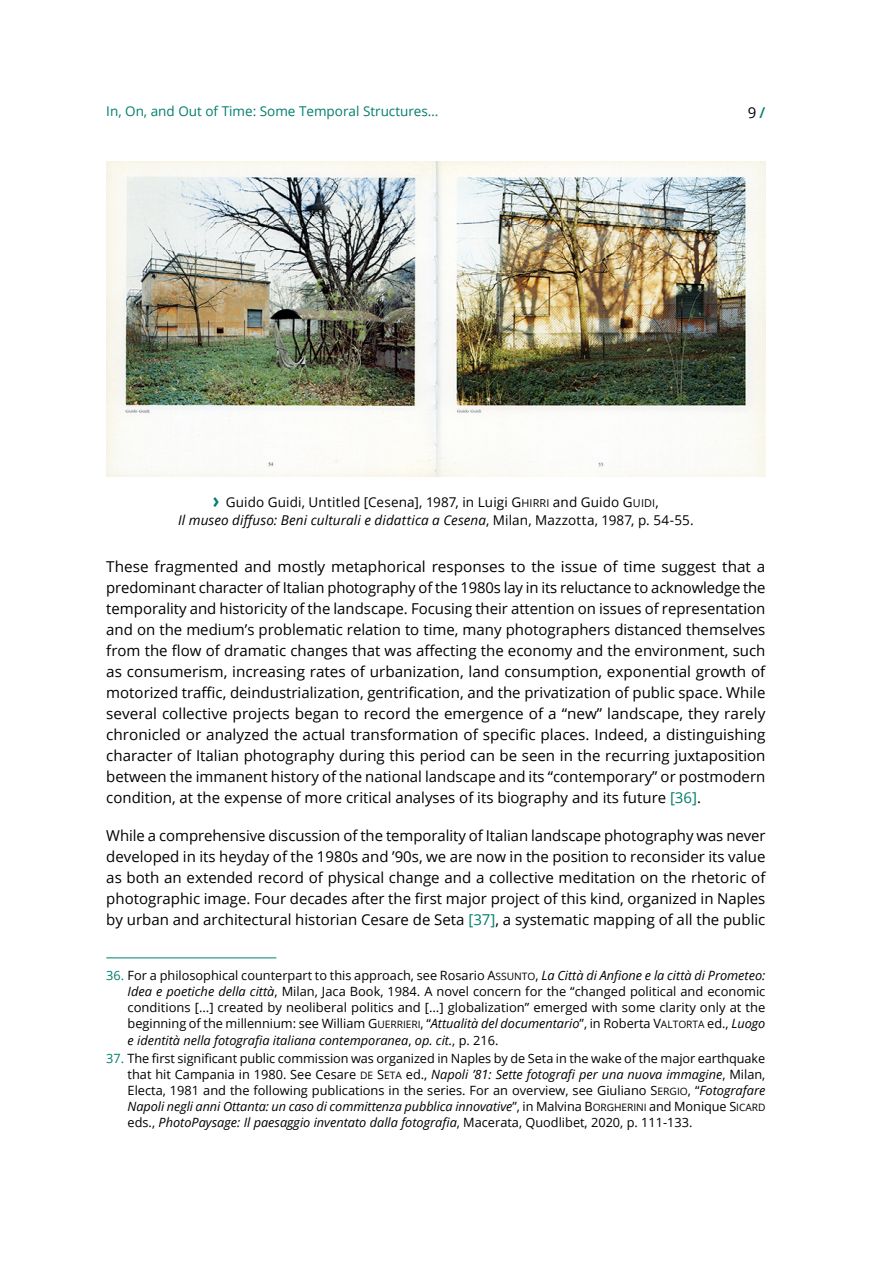
<style>
.page{position:relative;width:893px;height:1263px;background:#fff}
.page>*{position:absolute;margin:0;border:0;box-sizing:border-box;transform-origin:0 0}
.t1{font:15px/21px "Open Sans";color:#000;text-align:justify}
.t2{font:13.5px/18px "Open Sans";letter-spacing:.01em;color:#000;text-align:center}
.t3{font:13.5px "Open Sans";color:#007e6c}
.t4{font:12.75px/16px "Open Sans";color:#000;text-align:justify}
.s1{font-weight:600;color:#007e6c}
.s2{font-weight:700;font-size:21.6px;color:#007e6c}
.s3{font-family:"Open Sans SC800"}
.s4{font-family:"Open Sans SC800";font-size:10.8px}
.s5{font-style:italic}
.s6{color:#007e6c}
.s7{font-family:"Open Sans SC800";font-size:10.2px}
</style>
<div class="page">
<hr style="left:106px;top:958px;width:170px;height:1px;background:#007e6c">
<img style="left:106px;top:162px;width:659px;height:314px">
<p class="t3" style="left:106px;top:102px;width:334px">In, On, and Out of Time: Some Temporal Structures…</p>
<p class="t1" style="left:748px;top:101px;width:19px">9 <span class="s1">/</span></p>
<p class="t2" style="left:178px;top:493px;width:517px"><span class="s2">›</span> Guido Guidi, Untitled [Cesena], 1987, in Luigi <span class="s3">G</span><span class="s4">HIRRI</span> and Guido <span class="s3">G</span><span class="s4">UIDI</span>,<br><span class="s5">Il museo diffuso: Beni culturali e didattica a Cesena</span>, Milan, Mazzotta, 1987, p. 54-55.</p>
<p class="t1" style="left:106px;top:555px;width:661px">These fragmented and mostly metaphorical responses to the issue of time suggest that a predominant character of Italian photography of the 1980s lay in its reluctance to acknowledge the temporality and historicity of the landscape. Focusing their attention on issues of representation and on the medium’s problematic relation to time, many photographers distanced themselves from the flow of dramatic changes that was affecting the economy and the environment, such as consumerism, increasing rates of urbanization, land consumption, exponential growth of motorized traffic, deindustrialization, gentrification, and the privatization of public space. While several collective projects began to record the emergence of a “new” landscape, they rarely chronicled or analyzed the actual transformation of specific places. Indeed, a distinguishing character of Italian photography during this period can be seen in the recurring juxtaposition between the immanent history of the national landscape and its “contemporary” or postmodern condition, at the expense of more critical analyses of its biography and its future <span class="s6">[36]</span>.</p>
<p class="t1" style="left:106px;top:824px;width:661px">While a comprehensive discussion of the temporality of Italian landscape photography was never developed in its heyday of the 1980s and ’90s, we are now in the position to reconsider its value as both an extended record of physical change and a collective meditation on the rhetoric of photographic image. Four decades after the first major project of this kind, organized in Naples by urban and architectural historian Cesare de Seta <span class="s6">[37]</span>, a systematic mapping of all the public</p>
<p class="t4" style="left:128px;top:967px;width:639px;text-indent:-21px"><span class="s6">36.</span> For a philosophical counterpart to this approach, see Rosario <span class="s3">A</span><span class="s7">SS UNTO</span>, <span class="s5">La Città di Anfione e la città di Prometeo:<br>Idea e poetiche della città</span>, Milan, Jaca Book, 1984. A novel concern for the “changed political and economic conditions […] created by neoliberal politics and […] globalization” emerged with some clarity only at the beginning of the millennium: see William <span class="s3">G</span><span class="s7">UERRIERI</span>, “<span class="s5">Attualità del documentario</span>”, in Roberta <span class="s3">V</span><span class="s7">ALTORTA</span> ed., <span class="s5">Luogo e identità nella fotografia italiana contemporanea</span>, <span class="s5">op. cit.</span>, p. 216.</p>
<p class="t4" style="left:128px;top:1050px;width:639px;text-indent:-21px"><span class="s6">37.</span> The first significant public commission was organized in Naples by de Seta in the wake of the major earthquake that hit Campania in 1980. See Cesare <span class="s7">DE</span> <span class="s3">S</span><span class="s7">ETA</span> ed., <span class="s5">Napoli ’81: Sette fotografi per una nuova immagine</span>, Milan, Electa, 1981 and the following publications in the series. For an overview, see Giuliano <span class="s3">S</span><span class="s7">ERGIO</span>, “<span class="s5">Fotografare Napoli negli anni Ottanta: un caso di committenza pubblica innovative</span>”, in Malvina <span class="s3">B</span><span class="s7">ORGHERINI</span> and Monique <span class="s3">S</span><span class="s7">ICARD </span>eds., <span class="s5">PhotoPaysage: Il paesaggio inventato dalla fotografia</span>, Macerata, Quodlibet, 2020, p. 111-133.</p>
</div>
